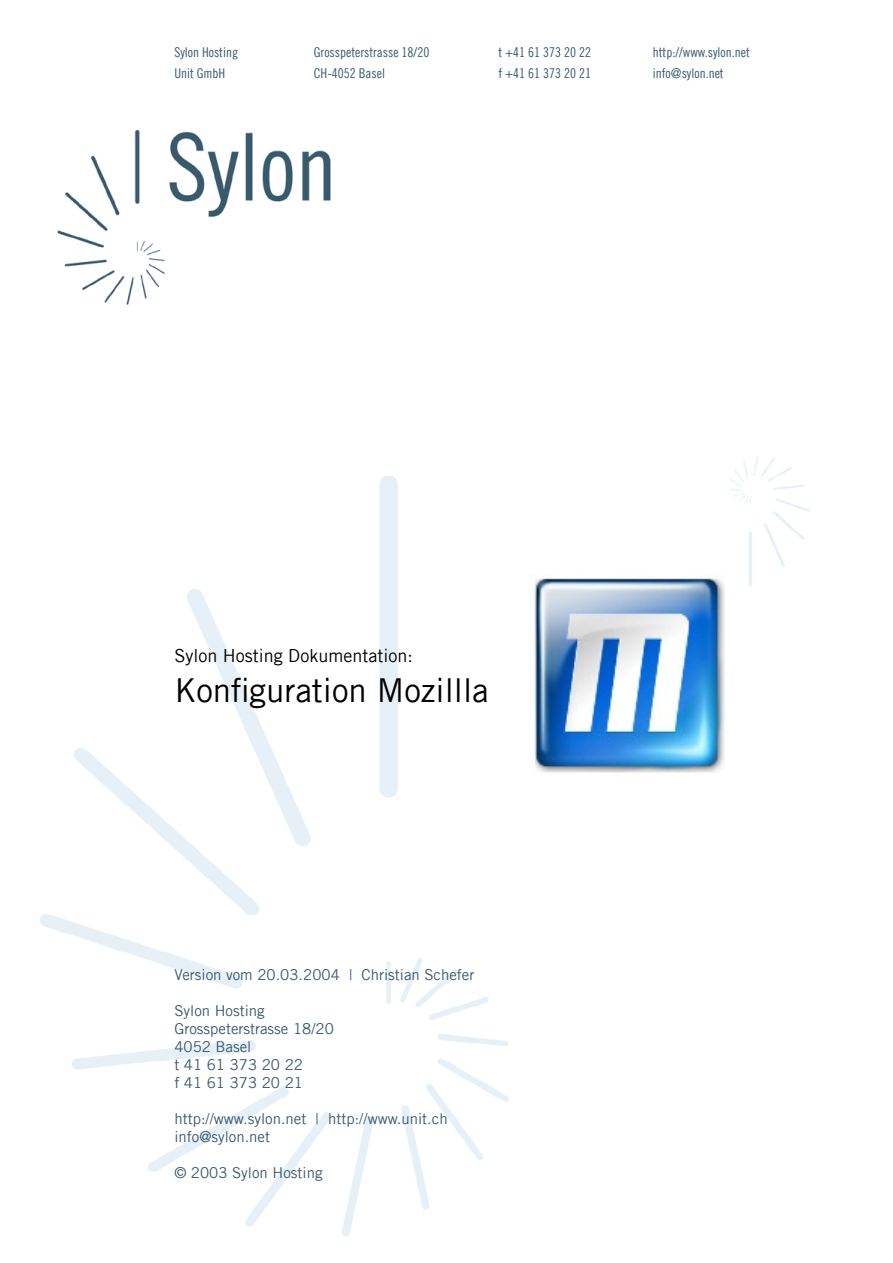
<style>
.page{position:relative;width:893px;height:1263px;background:#fff}
.page>*{position:absolute;margin:0;border:0;box-sizing:border-box;transform-origin:0 0}
._03_GT{font:33px "Trade Gothic LT";color:#000}
._03_GT-2{font:18px "Trade Gothic LT";color:#000}
._03_GT-3{font:15px "Trade Gothic LT";color:#3a5a6f}
._01_Kopfzeile_colour{font:13.5px "Trade Gothic LT Cond Eighteen";color:#3a5a6f}
</style>
<div class="page">
<img style="left:40px;top:456px;width:770px;height:781px">
<img style="left:57px;top:129px;width:274px;height:176px">
<img style="left:529px;top:574px;width:198px;height:202px">
<p class="_01_Kopfzeile_colour" style="left:174px;top:44px;width:65px">Sylon Hosting</p>
<p class="_01_Kopfzeile_colour" style="left:314px;top:44px;width:117px">Grosspeterstrasse 18/20</p>
<p class="_01_Kopfzeile_colour" style="left:498px;top:44px;width:94px">t +41 61 373 20 22</p>
<p class="_01_Kopfzeile_colour" style="left:653px;top:44px;width:98px">http://www.sylon.net</p>
<p class="_01_Kopfzeile_colour" style="left:174px;top:65px;width:52px">Unit GmbH</p>
<p class="_01_Kopfzeile_colour" style="left:314px;top:65px;width:73px">CH-4052 Basel</p>
<p class="_01_Kopfzeile_colour" style="left:498px;top:65px;width:94px">f +41 61 373 20 21</p>
<p class="_01_Kopfzeile_colour" style="left:653px;top:65px;width:72px">info@sylon.net</p>
<p class="_03_GT-2" style="left:174px;top:645px;width:240px">Sylon Hosting Dokumentation:</p>
<p class="_03_GT" style="left:174px;top:670px;width:316px">Konfiguration Mozillla</p>
<p class="_03_GT-3" style="left:174px;top:965px;width:302px">Version vom 20.03.2004 | Christian Schefer</p>
<p class="_03_GT-3" style="left:174px;top:1001px;width:92px">Sylon Hosting</p>
<p class="_03_GT-3" style="left:174px;top:1019px;width:161px">Grosspeterstrasse 18/20</p>
<p class="_03_GT-3" style="left:174px;top:1037px;width:79px">4052 Basel</p>
<p class="_03_GT-3" style="left:174px;top:1055px;width:130px">t 41 61 373 20 22</p>
<p class="_03_GT-3" style="left:174px;top:1073px;width:130px">f 41 61 373 20 21</p>
<p class="_03_GT-3" style="left:174px;top:1109px;width:275px">http://www.sylon.net | http://www.unit.ch</p>
<p class="_03_GT-3" style="left:174px;top:1127px;width:97px">info@sylon.net</p>
<p class="_03_GT-3" style="left:174px;top:1163px;width:150px">© 2003 Sylon Hosting</p>
</div>
